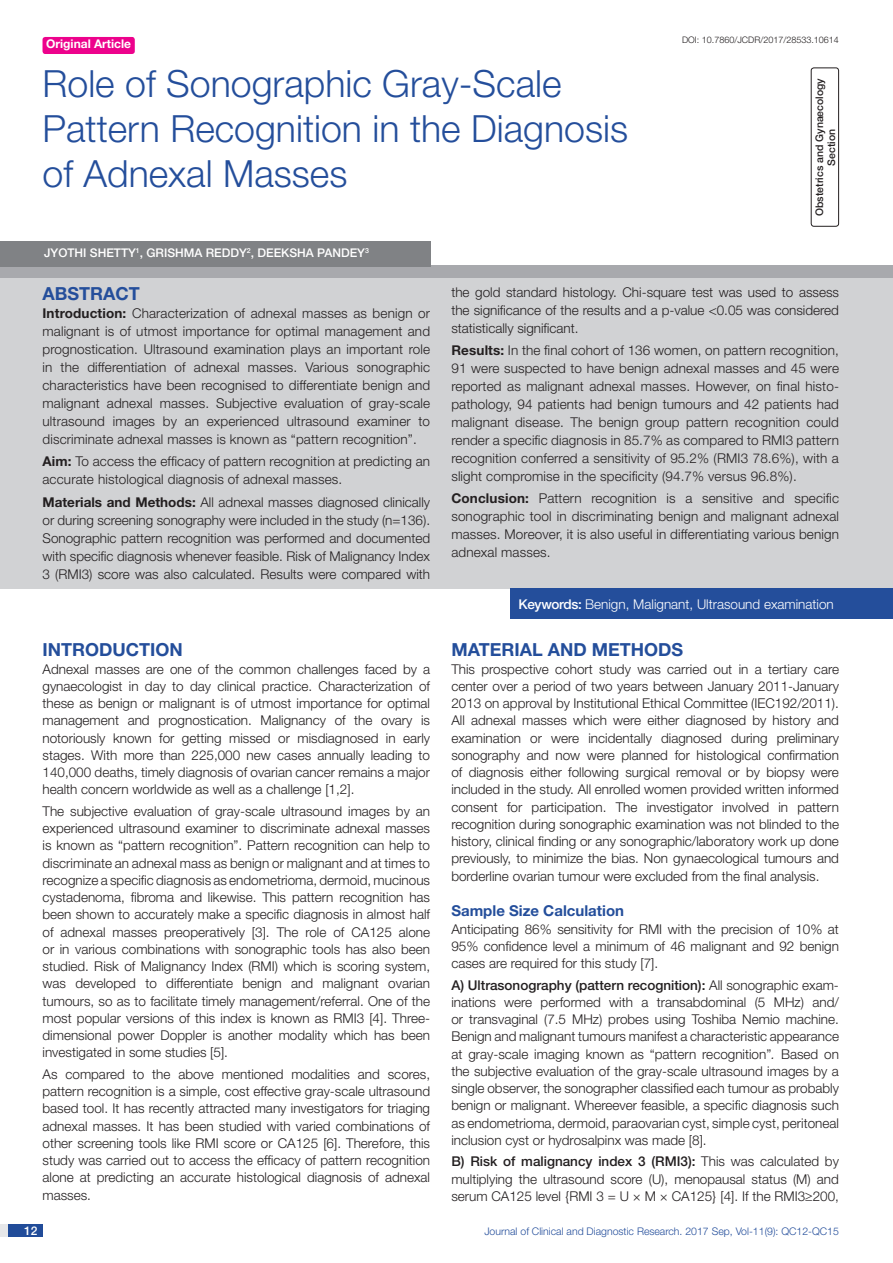
<style>
.page{position:relative;width:893px;height:1263px;background:#fff}
.page>*{position:absolute;margin:0;border:0;box-sizing:border-box;transform-origin:0 0}
.t1{font:300 37.5px/45px "Helvetica Neue";color:#244e9b}
.Heading{font:700 18px "Helvetica Neue";color:#244e9b}
.Abstract_head{font:700 18px "Helvetica Neue";color:#244e9b}
.HEAD_2{font:700 15px "Helvetica Neue";color:#244e9b}
.Body_text{font:300 13.5px/17.2px "Helvetica Neue";color:#231f20;text-align:justify}
.Abstract_Text{font:300 13.5px/18px "Helvetica Neue";letter-spacing:.01em;color:#231f20;text-align:justify}
.Body_text-2{font:300 13.5px "Helvetica Neue";color:#fff}
.Author{font:500 12px "Helvetica Neue";color:#fff}
.t2{font:700 12px "Helvetica Neue";color:#fff}
.t3{font:300 10.5px "Helvetica Neue";color:#244e9b}
.section{font:500 10.5px/12px "Helvetica Neue";color:#231f20;text-align:center}
.DOI{font:300 9px "Helvetica Neue";color:#231f20}
.s1{font-weight:700}
.s2{font-weight:500}
.s3{font-style:italic}
</style>
<div class="page">
<div style="left:0;top:1224px;width:43px;height:13px;background:#e6e7e9"></div>
<div style="left:8px;top:1224px;width:35px;height:13px;background:#214c99"></div>
<div style="left:43px;top:37px;width:92px;height:17px;background:#ed028c;border-radius:3px"></div>
<div style="left:811px;top:68px;width:28px;height:159px;border:1px solid #231f20;border-radius:3px"></div>
<div style="left:0;top:266px;width:893px;height:12px;background:#a8a9ad"></div>
<div style="left:0;top:241px;width:430px;height:26px;background:#808285"></div>
<div style="left:0;top:278px;width:893px;height:310px;background:#d1d2d4"></div>
<div style="left:510px;top:588px;width:383px;height:31px;background:#244e9b"></div>
<p class="t2" style="left:46px;top:37px;width:87px">Original Article</p>
<p class="t1" style="left:43px;top:60px;width:587px">Role of Sonographic Gray-Scale<br>Pattern Recognition in the Diagnosis of Adnexal Masses</p>
<p class="Author" style="left:44px;top:245px;width:326px">Jyothi Shetty<sup>1</sup>, Grishma Reddy<sup>2</sup>, Deeksha Pandey<sup>3</sup></p>
<p class="DOI" style="left:682px;top:35px;width:158px">DOI: 10.7860/JCDR/2017/28533.10614</p>
<p class="section" style="left:813px;top:216px;width:139px;rotate:-90deg">Obstetrics and Gynaecology<br>Section</p>
<p class="Abstract_head" style="left:43px;top:282px;width:99px">ABSTRACT</p>
<p class="Abstract_Text" style="left:43px;top:304px;width:389px"><span class="s1">Introduction:</span> Characterization of adnexal masses as benign or malignant is of utmost importance for optimal management and prognostication. Ultrasound examination plays an important role in the differentiation of adnexal masses. Various sonographic characteristics have been recognised to differentiate benign and malignant adnexal masses. Subjective evaluation of gray-scale ultrasound images by an experienced ultrasound examiner to discriminate adnexal masses is known as “pattern recognition”.</p>
<p class="Abstract_Text" style="left:43px;top:452px;width:389px"><span class="s1">Aim:</span> To access the efficacy of pattern recognition at predicting an accurate histological diagnosis of adnexal masses.</p>
<p class="Abstract_Text" style="left:43px;top:492px;width:389px"><span class="s1">Materials and Methods:</span> All adnexal masses diagnosed clinically or during screening sonography were included in the study (n=136).<br>Sonographic pattern recognition was performed and documented with specific diagnosis whenever feasible. Risk of Malignancy Index 3 (RMI3) score was also calculated. Results were compared with</p>
<p class="Heading" style="left:43px;top:639px;width:142px">INTRODUCTION</p>
<p class="Body_text" style="left:43px;top:660px;width:389px">Adnexal masses are one of the common challenges faced by a gynaecologist in day to day clinical practice. Characterization of these as benign or malignant is of utmost importance for optimal management and prognostication. Malignancy of the ovary is notoriously known for getting missed or misdiagnosed in early stages. With more than 225,000 new cases annually leading to 140,000 deaths, timely diagnosis of ovarian cancer remains a major health concern worldwide as well as a challenge [1,2].</p>
<p class="Body_text" style="left:43px;top:802px;width:389px">The subjective evaluation of gray-scale ultrasound images by an experienced ultrasound examiner to discriminate adnexal masses is known as “pattern recognition”. Pattern recognition can help to discriminate an adnexal mass as benign or malignant and at times to recognize a specific diagnosis as endometrioma, dermoid, mucinous cystadenoma, fibroma and likewise. This pattern recognition has been shown to accurately make a specific diagnosis in almost half of adnexal masses preoperatively [3]. The role of CA125 alone or in various combinations with sonographic tools has also been studied. Risk of Malignancy Index (RMI) which is scoring system, was developed to differentiate benign and malignant ovarian tumours, so as to facilitate timely management/referral. One of the most popular versions of this index is known as RMI3 [4]. Three&shy;dimensional power Doppler is another modality which has been investigated in some studies [5].</p>
<p class="Body_text" style="left:43px;top:1065px;width:389px">As compared to the above mentioned modalities and scores, pattern recognition is a simple, cost effective gray-scale ultrasound based tool. It has recently attracted many investigators for triaging adnexal masses. It has been studied with varied combinations of other screening tools like RMI score or CA125 [6]. Therefore, this study was carried out to access the efficacy of pattern recognition alone at predicting an accurate histological diagnosis of adnexal masses.</p>
<p class="Abstract_Text" style="left:451px;top:282px;width:389px">the gold standard histology. Chi-square test was used to assess the significance of the results and a p-value &lt;0.05 was considered statistically significant.</p>
<p class="Abstract_Text" style="left:451px;top:341px;width:389px"><span class="s1">Results:</span> In the final cohort of 136 women, on pattern recognition, 91 were suspected to have benign adnexal masses and 45 were reported as malignant adnexal masses. However, on final histo&shy;pathology, 94 patients had benign tumours and 42 patients had malignant disease. The benign group pattern recognition could render a specific diagnosis in 85.7% as compared to RMI3 pattern recognition conferred a sensitivity of 95.2% (RMI3 78.6%), with a slight compromise in the specificity (94.7% versus 96.8%).</p>
<p class="Abstract_Text" style="left:451px;top:489px;width:389px"><span class="s1">Conclusion:</span> Pattern recognition is a sensitive and specific sonographic tool in discriminating benign and malignant adnexal masses. Moreover, it is also useful in differentiating various benign adnexal masses.</p>
<p class="Body_text-2" style="left:518px;top:596px;width:317px"><span class="s2">Keywords:</span> Benign, Malignant, Ultrasound examination</p>
<p class="Heading" style="left:451px;top:639px;width:233px">MATERIAL AND METHODS</p>
<p class="Body_text" style="left:451px;top:660px;width:389px">This prospective cohort study was carried out in a tertiary care center over a period of two years between January 2011-January 2013 on approval by Institutional Ethical Committee (IEC192/2011).<br>All adnexal masses which were either diagnosed by history and examination or were incidentally diagnosed during preliminary sonography and now were planned for histological confirmation of diagnosis either following surgical removal or by biopsy were included in the study. All enrolled women provided written informed consent for participation. The investigator involved in pattern recognition during sonographic examination was not blinded to the history, clinical finding or any sonographic/laboratory work up done previously, to minimize the bias. Non gynaecological tumours and borderline ovarian tumour were excluded from the final analysis.</p>
<p class="HEAD_2" style="left:451px;top:902px;width:174px">Sample Size Calculation</p>
<p class="Body_text" style="left:451px;top:920px;width:389px">Anticipating 86% sensitivity for RMI with the precision of 10% at 95% confidence level a minimum of 46 malignant and 92 benign cases are required for this study [7].</p>
<p class="Body_text" style="left:451px;top:976px;width:389px;text-align:left"><span class="s2">A) Ultrasonography (pattern recognition):</span> All sonographic exam&shy;inations were performed with a transabdominal (5 MHz) and/ or transvaginal (7.5 MHz) probes using Toshiba Nemio machine.<br>Benign and malignant tumours manifest a characteristic appearance at gray-scale imaging known as “pattern recognition”<span class="s3">.</span> Based on the subjective evaluation of the gray-scale ultrasound images by a single observer, the sonographer classified each tumour as probably benign or malignant. Whereever feasible, a specific diagnosis such as endometrioma, dermoid, paraovarian cyst, simple cyst, peritoneal inclusion cyst or hydrosalpinx was made [8].</p>
<p class="Body_text" style="left:451px;top:1153px;width:389px"><span class="s2">B) Risk of malignancy index 3 (RMI3):</span> This was calculated by multiplying the ultrasound score (U), menopausal status (M) and serum CA125 level {RMI 3 = U × M × CA125} [4]. If the RMI3≥200,</p>
<p class="Author" style="left:24px;top:1223px;width:15px">12</p>
<p class="t3" style="left:484px;top:1225px;width:356px">Journal of Clinical and Diagnostic Research. 2017 Sep, Vol-11(9): QC12-QC15</p>
</div>
